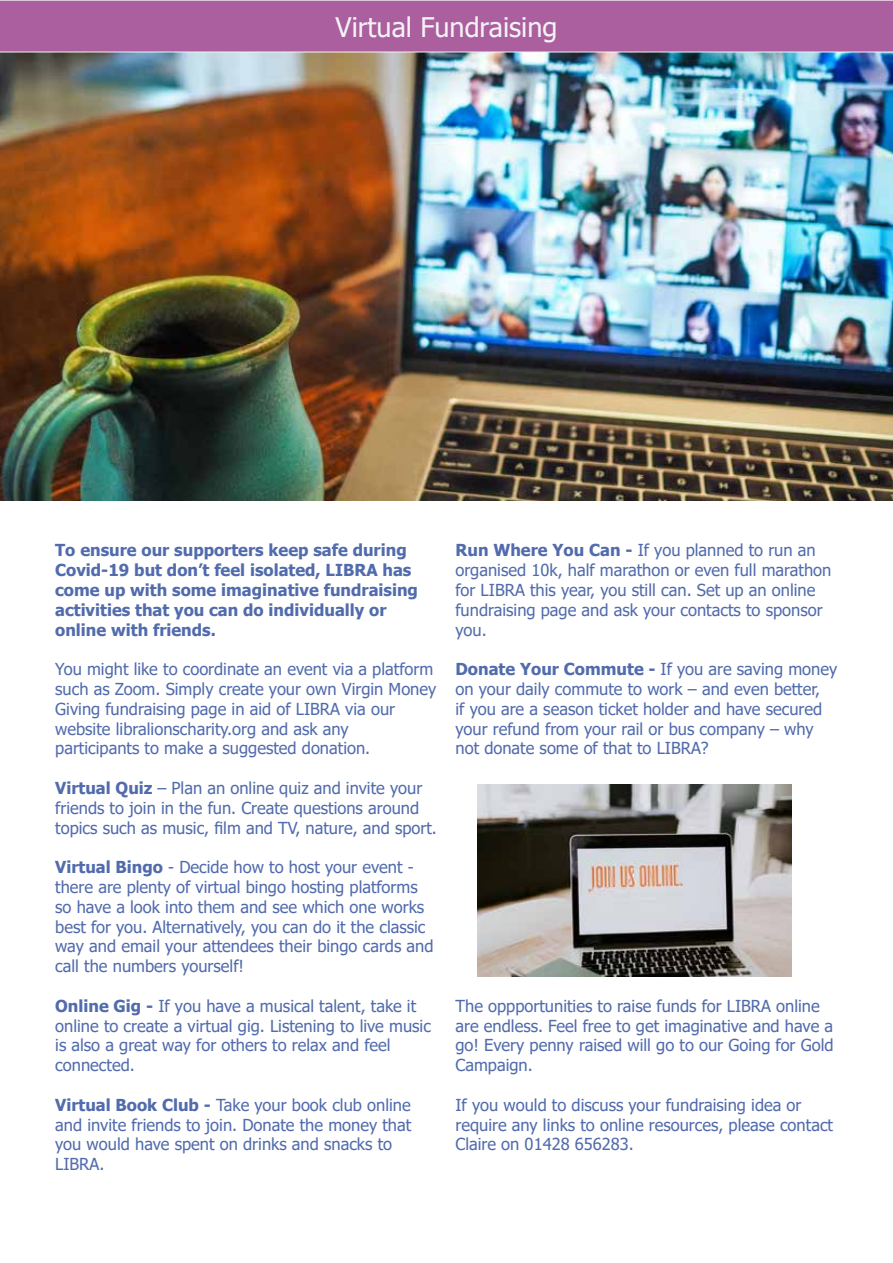
<style>
.page{position:relative;width:893px;height:1263px;background:#fff}
.page>*{position:absolute;margin:0;border:0;box-sizing:border-box;transform-origin:0 0}
.t1{font:27px "Tahoma";color:#f3f3f6}
.t2{font:16.5px/19.8px "Tahoma";color:#516bac}
.t3{font:700 16.5px/19.8px "Tahoma";color:#516bac}
.s1{font-weight:700}
</style>
<div class="page">
<img style="left:0;top:52px;width:893px;height:448px">
<img style="left:477px;top:785px;width:314px;height:191px">
<div style="left:0;top:0;width:893px;height:52px;background:#ac5f9e"></div>
<div style="left:0;top:0;width:893px;height:52px;border:1px solid #f3f3f6"></div>
<h1 class="t1" style="left:336px;top:9px;width:223px">Virtual Fundraising</h1>
<p class="t3" style="left:55px;top:541px;width:364px">To ensure our supporters keep safe during Covid-19 but don’t feel isolated, LIBRA has come up with some imaginative fundraising activities that you can do individually or online with friends.</p>
<p class="t2" style="left:55px;top:660px;width:383px">You might like to coordinate an event via a platform such as Zoom. Simply create your own Virgin Money Giving fundraising page in aid of LIBRA via our website libralionscharity.org and ask any participants to make a suggested donation.</p>
<p class="t2" style="left:55px;top:779px;width:383px"><span class="s1">Virtual Quiz</span> – Plan an online quiz and invite your friends to join in the fun. Create questions around topics such as music, film and TV, nature, and sport.</p>
<p class="t2" style="left:55px;top:858px;width:380px"><span class="s1">Virtual Bingo</span> - Decide how to host your event - there are plenty of virtual bingo hosting platforms so have a look into them and see which one works best for you. Alternatively, you can do it the classic way and email your attendees their bingo cards and call the numbers yourself!</p>
<p class="t2" style="left:55px;top:997px;width:377px"><span class="s1">Online Gig -</span> If you have a musical talent, take it online to create a virtual gig. Listening to live music is also a great way for others to relax and feel connected.</p>
<p class="t2" style="left:55px;top:1096px;width:358px"><span class="s1">Virtual Book Club -</span> Take your book club online and invite friends to join. Donate the money that you would have spent on drinks and snacks to LIBRA.</p>
<p class="t2" style="left:455px;top:541px;width:377px"><span class="s1">Run Where You Can -</span> If you planned to run an organised 10k, half marathon or even full marathon for LIBRA this year, you still can. Set up an online fundraising page and ask your contacts to sponsor you.</p>
<p class="t2" style="left:455px;top:660px;width:383px"><span class="s1">Donate Your Commute -</span> If you are saving money on your daily commute to work – and even better,<br>if you are a season ticket holder and have secured your refund from your rail or bus company – why not donate some of that to LIBRA?</p>
<p class="t2" style="left:455px;top:997px;width:380px">The oppportunities to raise funds for LIBRA online are endless. Feel free to get imaginative and have a go! Every penny raised will go to our Going for Gold Campaign.</p>
<p class="t2" style="left:455px;top:1096px;width:379px">If you would to discuss your fundraising idea or require any links to online resources, please contact<br>Claire on 01428 656283.</p>
</div>
